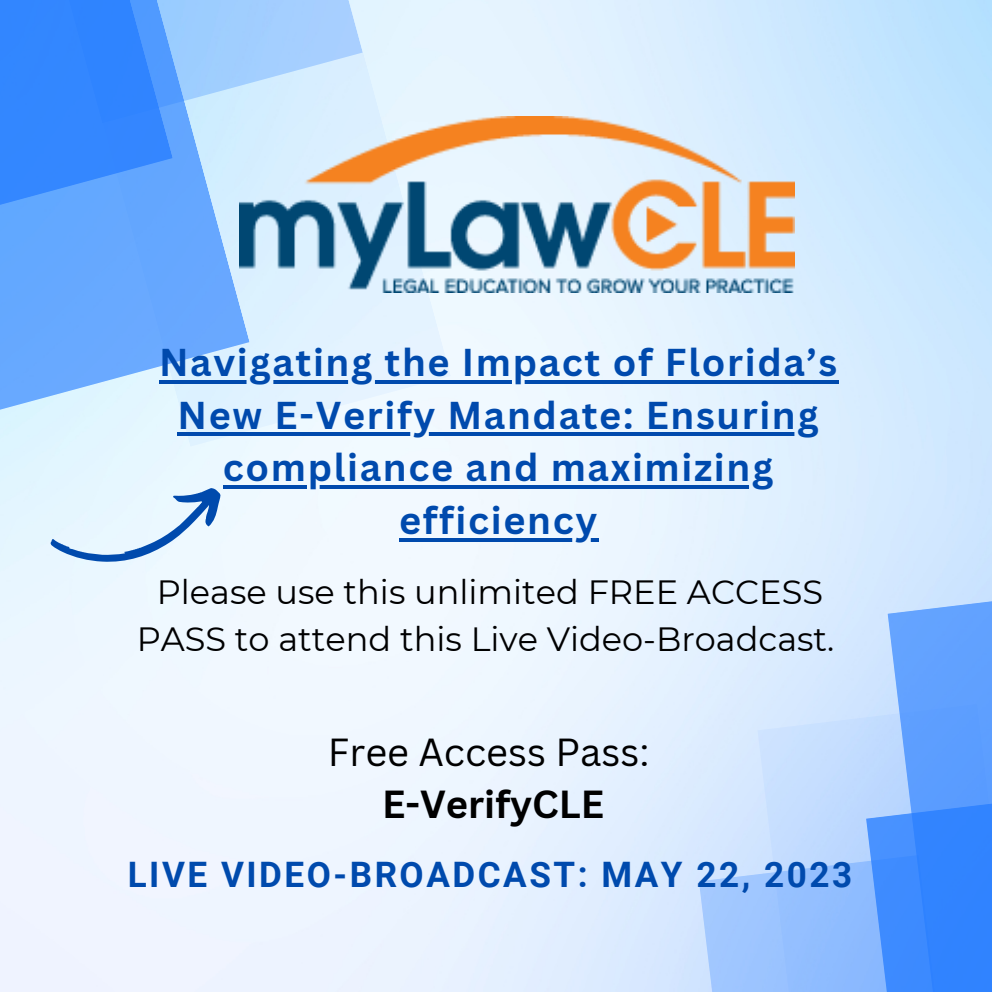
<style>
.page{position:relative;width:992px;height:992px;background:#fff}
.page>*{position:absolute;margin:0;border:0;box-sizing:border-box;transform-origin:0 0}
.t1{font:38px "Canva Sans";color:#000}
.t2{font:700 38px "Canva Sans";color:#000}
.t3{font:700 37.75px/52.5px "Canva Sans";letter-spacing:.045em;color:#004aad;text-align:center}
.t4{font:700 35px "Roboto";letter-spacing:.075em;color:#004aad}
.t5{font:33.5px/47px "Montserrat";color:#000;text-align:center}
</style>
<div class="page">
<img style="left:0;top:0;width:992px;height:992px">
<svg style="left:49px;top:0;width:402px;height:447px;fill:#e4f4ff"></svg>
<svg style="left:757px;top:704px;width:130px;height:88px;background:#c9e0fe"></svg>
<svg style="left:250px;top:0;width:113px;height:116px;background:#bbdcfe"></svg>
<svg style="left:0;top:0;width:250px;height:413px;background:#8abffe"></svg>
<svg style="left:887px;top:587px;width:105px;height:205px;background:#75adfe"></svg>
<svg style="left:0;top:0;width:173px;height:229px;background:#408ffe"></svg>
<svg style="left:699px;top:792px;width:293px;height:200px;background:#7fb3fe"></svg>
<img style="left:240px;top:116px;width:555px;height:177px">
<hr style="left:159px;top:380px;width:680px;height:4px;background:#004aad">
<hr style="left:178px;top:433px;width:642px;height:3px;background:#004aad">
<hr style="left:223px;top:485px;width:552px;height:4px;background:#004aad">
<hr style="left:399px;top:538px;width:200px;height:3px;background:#004aad">
<svg style="left:49px;top:476px;width:184px;height:111px;background:#d3e6f7"></svg>
<p class="t3" style="left:159px;top:335px;width:680px">Navigating the Impact of Florida’s<br>New E-Verify Mandate: Ensuring compliance and maximizing efficiency</p>
<p class="t5" style="left:137px;top:568px;width:699px">Please use this unlimited FREE ACCESS<br>PASS to attend this Live Video-Broadcast.</p>
<p class="t1" style="left:328px;top:725px;width:323px">Free Access Pass:</p>
<p class="t2" style="left:382px;top:778px;width:224px">E-VerifyCLE</p>
<p class="t4" style="left:128px;top:855px;width:726px">LIVE VIDEO-BROADCAST: MAY 22, 2023</p>
</div>
